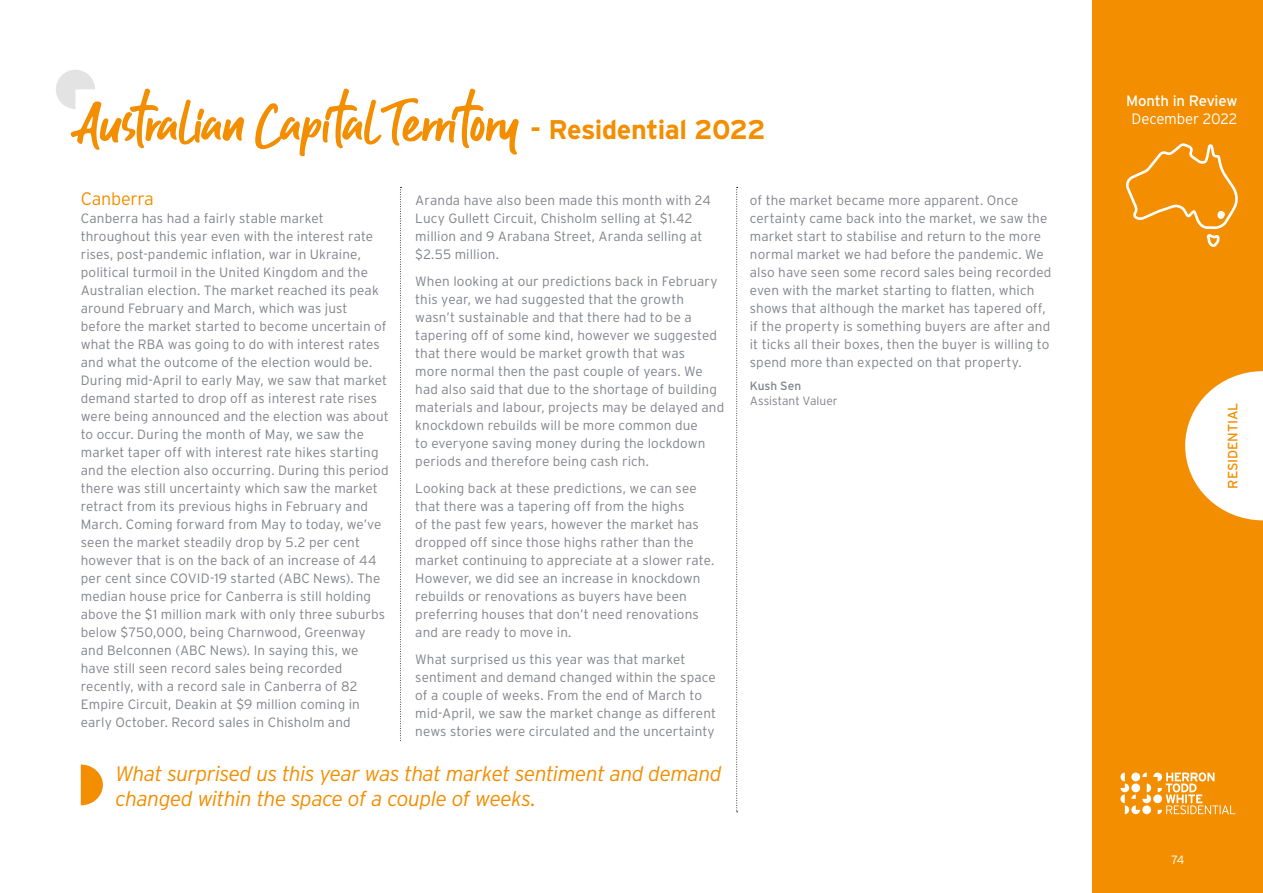
<style>
.page{position:relative;width:1263px;height:893px;background:#fff}
.page>*{position:absolute;margin:0;border:0;box-sizing:border-box;transform-origin:0 0}
.t1{font:55.5px "Guthen Bloots Personal Use";letter-spacing:.005em;color:#f28e00}
.Pullquote{font:italic 300 21px/25.2px "Interstate";letter-spacing:-.025em;color:#f28e00}
.Subhead_Residential{font:300 18px "Interstate";letter-spacing:-.02em;color:#f28e00}
.t2{font:15px "Interstate";letter-spacing:-.015em;color:#fff}
.t3{font:300 15px "Interstate";letter-spacing:-.01em;color:#fff}
.Body_Text{font:300 13.5px/18px "Interstate";letter-spacing:.01em;color:#80838a}
.t4{font:13.5px "Interstate";letter-spacing:-.01em;color:#f28e00}
.Byline_title{font:300 12px "Interstate";color:#80838a}
.Byline{font:12px "Interstate";color:#80838a}
.t5{font:300 12px "Interstate";color:#fff}
.s1{font-family:"Interstate";font-weight:700;font-size:27px}
</style>
<div class="page">
<div style="left:1093px;top:0;width:170px;height:893px;background:#f28e00"></div>
<svg style="left:1120px;top:772px;width:115px;height:42px"></svg>
<svg style="left:1185px;top:371px;width:78px;height:149px"></svg>
<svg style="left:56px;top:70px;width:39px;height:39px"></svg>
<svg style="left:400px;top:187px;width:1px;height:554px"></svg>
<svg style="left:736px;top:187px;width:2px;height:625px"></svg>
<svg style="left:1126px;top:143px;width:112px;height:104px"></svg>
<svg style="left:81px;top:764px;width:22px;height:41px"></svg>
<p class="t1" style="left:81px;top:88px;width:686px">Australian Capital Territory <span class="s1">- Residential 2022</span></p>
<p class="Subhead_Residential" style="left:81px;top:188px;width:75px">Canberra</p>
<p class="Body_Text" style="left:81px;top:209px;width:310px">Canberra has had a fairly stable market throughout this year even with the interest rate rises, post-pandemic inflation, war in Ukraine, political turmoil in the United Kingdom and the Australian election. The market reached its peak around February and March, which was just before the market started to become uncertain of what the RBA was going to do with interest rates and what the outcome of the election would be.<br>During mid-April to early May, we saw that market demand started to drop off as interest rate rises were being announced and the election was about to occur. During the month of May, we saw the market taper off with interest rate hikes starting and the election also occurring. During this period there was still uncertainty which saw the market retract from its previous highs in February and March. Coming forward from May to today, we’ve seen the market steadily drop by 5.2 per cent however that is on the back of an increase of 44 per cent since COVID-19 started (ABC News). The median house price for Canberra is still holding above the $1 million mark with only three suburbs below $750,000, being Charnwood, Greenway and Belconnen (ABC News). In saying this, we have still seen record sales being recorded recently, with a record sale in Canberra of 82<br>Empire Circuit, Deakin at $9 million coming in early October. Record sales in Chisholm and</p>
<p class="Body_Text" style="left:415px;top:191px;width:297px">Aranda have also been made this month with 24<br>Lucy Gullett Circuit, Chisholm selling at $1.42 million and 9 Arabana Street, Aranda selling at $2.55 million.</p>
<p class="Body_Text" style="left:415px;top:272px;width:310px">When looking at our predictions back in February this year, we had suggested that the growth wasn’t sustainable and that there had to be a tapering off of some kind, however we suggested that there would be market growth that was<br>more normal then the past couple of years. We had also said that due to the shortage of building materials and labour, projects may be delayed and knockdown rebuilds will be more common due<br>to everyone saving money during the lockdown periods and therefore being cash rich.</p>
<p class="Body_Text" style="left:415px;top:479px;width:301px">Looking back at these predictions, we can see that there was a tapering off from the highs<br>of the past few years, however the market has dropped off since those highs rather than the market continuing to appreciate at a slower rate.<br>However, we did see an increase in knockdown rebuilds or renovations as buyers have been preferring houses that don’t need renovations and are ready to move in.</p>
<p class="Body_Text" style="left:415px;top:650px;width:302px">What surprised us this year was that market sentiment and demand changed within the space of a couple of weeks. From the end of March to mid-April, we saw the market change as different news stories were circulated and the uncertainty</p>
<p class="Pullquote" style="left:116px;top:761px;width:608px">What surprised us this year was that market sentiment and demand changed within the space of a couple of weeks.</p>
<p class="Body_Text" style="left:750px;top:191px;width:303px">of the market became more apparent. Once certainty came back into the market, we saw the market start to stabilise and return to the more normal market we had before the pandemic. We also have seen some record sales being recorded even with the market starting to flatten, which shows that although the market has tapered off, if the property is something buyers are after and it ticks all their boxes, then the buyer is willing to spend more than expected on that property.</p>
<p class="Byline" style="left:750px;top:379px;width:53px">Kush Sen</p>
<p class="Byline_title" style="left:750px;top:394px;width:89px">Assistant Valuer</p>
<p class="t2" style="left:1126px;top:92px;width:113px">Month in Review</p>
<p class="t3" style="left:1131px;top:110px;width:107px">December 2022</p>
<p class="t4" style="left:1225px;top:489px;width:87px;rotate:-90deg">RESIDENTIAL</p>
<p class="t5" style="left:1171px;top:853px;width:14px">74</p>
</div>
